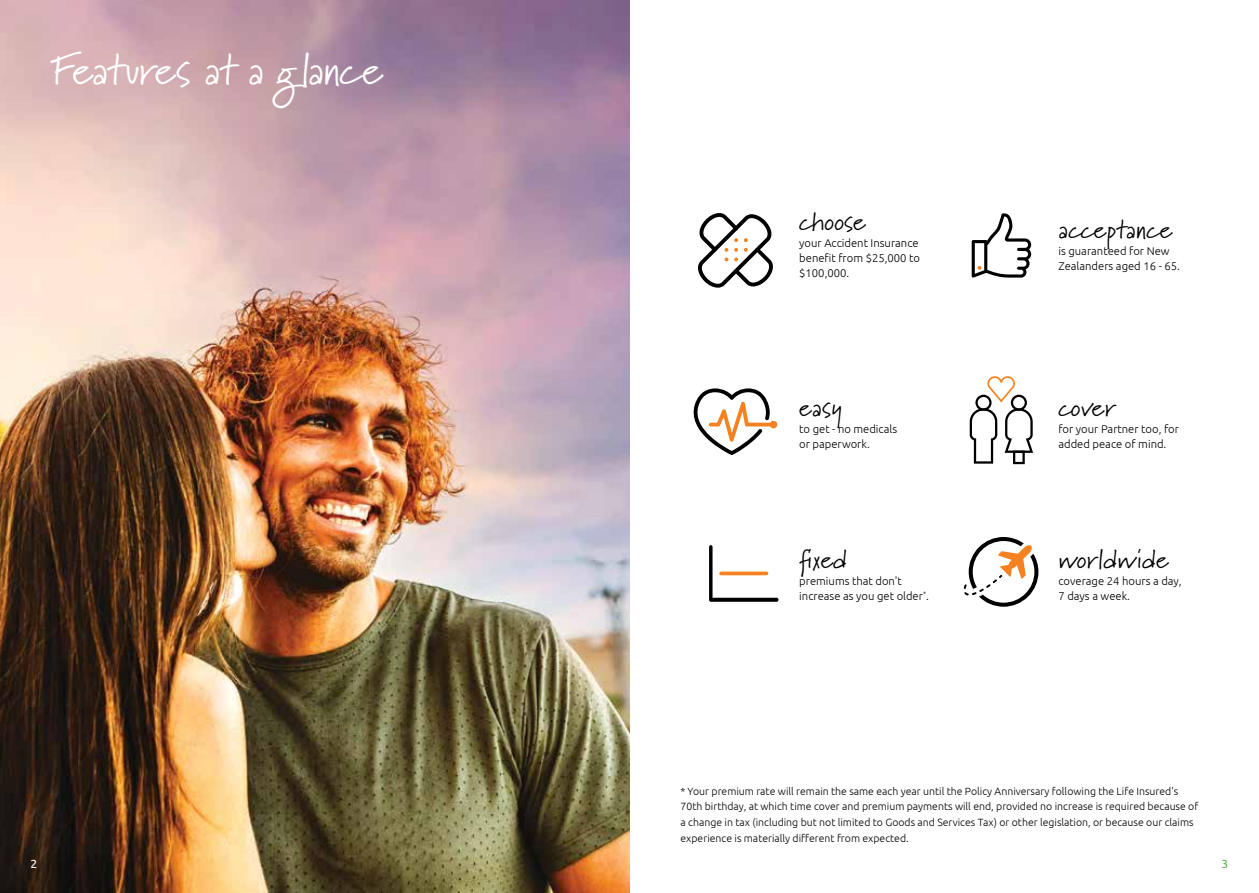
<style>
.page{position:relative;width:1259px;height:893px;background:#fff}
.page>*{position:absolute;margin:0;border:0;box-sizing:border-box;transform-origin:0 0}
.t1{font:43.5px "Marydale";letter-spacing:-.02em;color:#fff}
.t2{font:26.25px "Marydale";letter-spacing:.01em;color:#000}
.t3{font:12px "Ubuntu";color:#fff}
.t4{font:12px "Ubuntu";color:#58b947}
.t5{font:300 11.25px/15px "Ubuntu";color:#000}
.t6{font:300 10.5px/15.8px "Ubuntu";color:#000}
</style>
<div class="page">
<img style="left:0;top:0;width:629px;height:893px">
<svg style="left:963px;top:537px;width:75px;height:70px"></svg>
<svg style="left:698px;top:213px;width:75px;height:75px"></svg>
<svg style="left:971px;top:213px;width:60px;height:65px"></svg>
<svg style="left:693px;top:388px;width:84px;height:67px"></svg>
<svg style="left:709px;top:545px;width:69px;height:57px"></svg>
<svg style="left:969px;top:376px;width:64px;height:88px"></svg>
<h1 class="t1" style="left:51px;top:43px;width:334px">Features at a glance</h1>
<h2 class="t2" style="left:799px;top:205px;width:68px">choose</h2>
<p class="t5" style="left:799px;top:235px;width:122px;text-align:justify">your Accident Insurance benefit from $25,000 to $100,000.</p>
<h2 class="t2" style="left:799px;top:391px;width:44px">easy</h2>
<p class="t5" style="left:799px;top:421px;width:99px">to get - no medicals or paperwork.</p>
<h2 class="t2" style="left:799px;top:543px;width:49px">fixed</h2>
<p class="t5" style="left:799px;top:573px;width:131px">premiums that don't increase as you get older<sup>*</sup>.</p>
<h2 class="t2" style="left:1058px;top:214px;width:116px">acceptance</h2>
<p class="t5" style="left:1058px;top:244px;width:123px">is guaranteed for New<br>Zealanders aged 16 - 65.</p>
<h2 class="t2" style="left:1058px;top:391px;width:59px">cover</h2>
<p class="t5" style="left:1058px;top:421px;width:122px">for your Partner too, for added peace of mind.</p>
<h2 class="t2" style="left:1058px;top:543px;width:112px">worldwide</h2>
<p class="t5" style="left:1058px;top:573px;width:125px">coverage 24 hours a day,<br>7 days a week.</p>
<p class="t6" style="left:680px;top:783px;width:519px">* Your premium rate will remain the same each year until the Policy Anniversary following the Life Insured's 70th birthday, at which time cover and premium payments will end, provided no increase is required because of a change in tax (including but not limited to Goods and Services Tax) or other legislation, or because our claims experience is materially different from expected.</p>
<p class="t3" style="left:31px;top:856px;width:8px">2</p>
<p class="t4" style="left:1221px;top:856px;width:8px">3</p>
</div>
